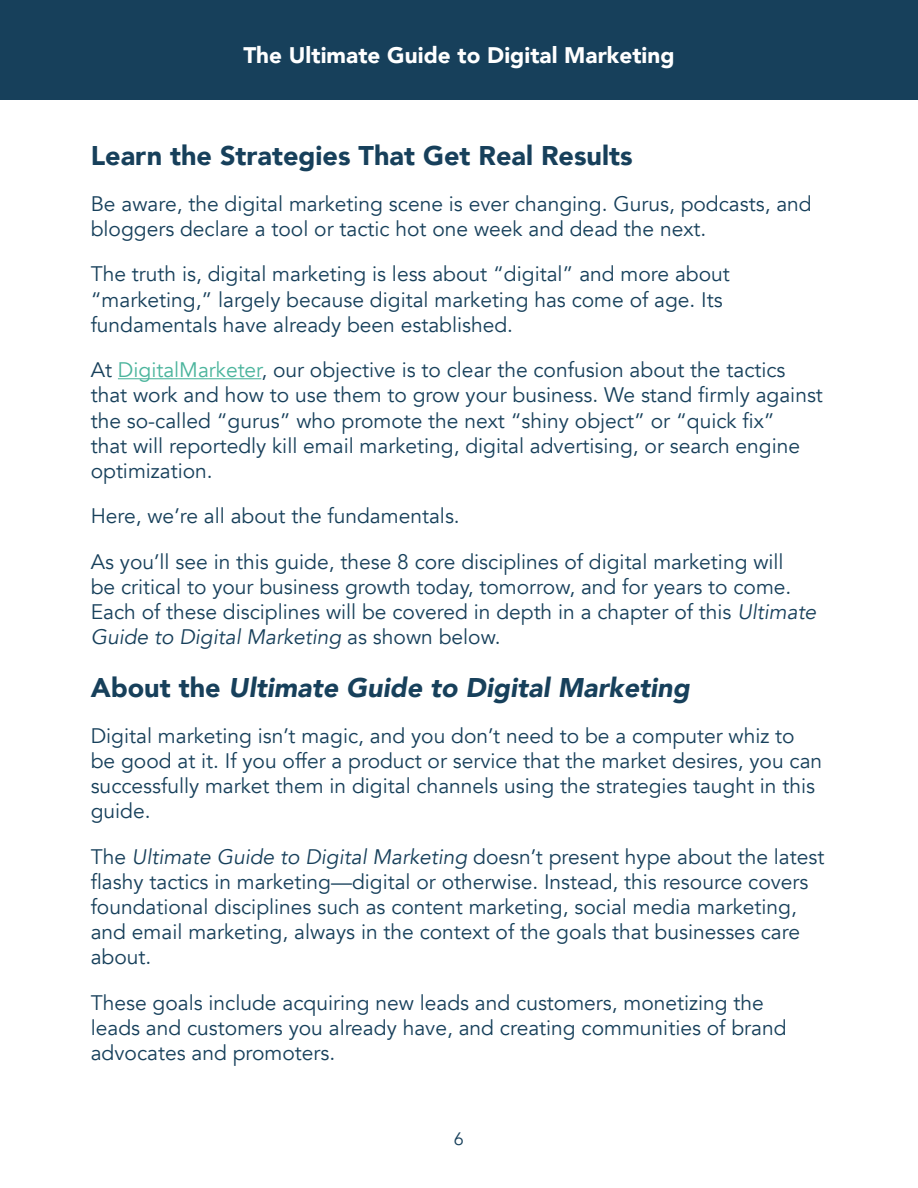
<style>
.page{position:relative;width:918px;height:1188px;background:#fff}
.page>*{position:absolute;margin:0;border:0;box-sizing:border-box;transform-origin:0 0}
.t1{font:italic 900 27px "Avenir";color:#17405b}
.t2{font:900 27px "Avenir";color:#17405b}
.t3{font:900 22.5px "Avenir";color:#fff}
.t4{font:21px/25.2px "Avenir";color:#17405b}
.t5{font:18px "Avenir";color:#17405b}
.s1{color:#4ab49c}
.s2{font-style:italic}
.s3{font-style:normal}
</style>
<div class="page">
<div style="left:0;top:0;width:918px;height:99px;background:#17405b"></div>
<hr style="left:118px;top:378px;width:143px;height:1px;background:#4ab49c">
<p class="t3" style="left:243px;top:36px;width:433px">The Ultimate Guide to Digital Marketing</p>
<p class="t2" style="left:91px;top:133px;width:543px">Learn the Strategies That Get Real Results</p>
<p class="t4" style="left:91px;top:191px;width:723px">Be aware, the digital marketing scene is ever changing. Gurus, podcasts, and bloggers declare a tool or tactic hot one week and dead the next.</p>
<p class="t4" style="left:91px;top:262px;width:641px">The truth is, digital marketing is less about “digital” and more about “marketing,” largely because digital marketing has come of age. Its fundamentals have already been established.</p>
<p class="t4" style="left:91px;top:358px;width:734px">At <span class="s1">DigitalMarketer</span>, our objective is to clear the confusion about the tactics that work and how to use them to grow your business. We stand firmly against the so-called “gurus” who promote the next “shiny object” or “quick fix”<br>that will reportedly kill email marketing, digital advertising, or search engine optimization.</p>
<p class="t4" style="left:91px;top:494px;width:694px;line-height:45.5px">Here, we’re all about the fundamentals.<br>As you’ll see in this guide, these 8 core disciplines of digital marketing will</p>
<p class="t4" style="left:91px;top:575px;width:727px">be critical to your business growth today, tomorrow, and for years to come.<br>Each of these disciplines will be covered in depth in a chapter of this <span class="s2">Ultimate<br>Guide to Digital Marketing</span> as shown below.</p>
<p class="t1" style="left:91px;top:665px;width:600px"><span class="s3">About the</span> Ultimate Guide to Digital Marketing</p>
<p class="t4" style="left:91px;top:723px;width:733px">Digital marketing isn’t magic, and you don’t need to be a computer whiz to be good at it. If you offer a product or service that the market desires, you can successfully market them in digital channels using the strategies taught in this guide.</p>
<p class="t4" style="left:91px;top:844px;width:735px">The <span class="s2">Ultimate Guide to Digital Marketing</span> doesn’t present hype about the latest flashy tactics in marketing—digital or otherwise. Instead, this resource covers foundational disciplines such as content marketing, social media marketing, and email marketing, always in the context of the goals that businesses care about.</p>
<p class="t4" style="left:91px;top:990px;width:697px">These goals include acquiring new leads and customers, monetizing the leads and customers you already have, and creating communities of brand advocates and promoters.</p>
<p class="t5" style="left:454px;top:1128px;width:12px">6</p>
</div>
